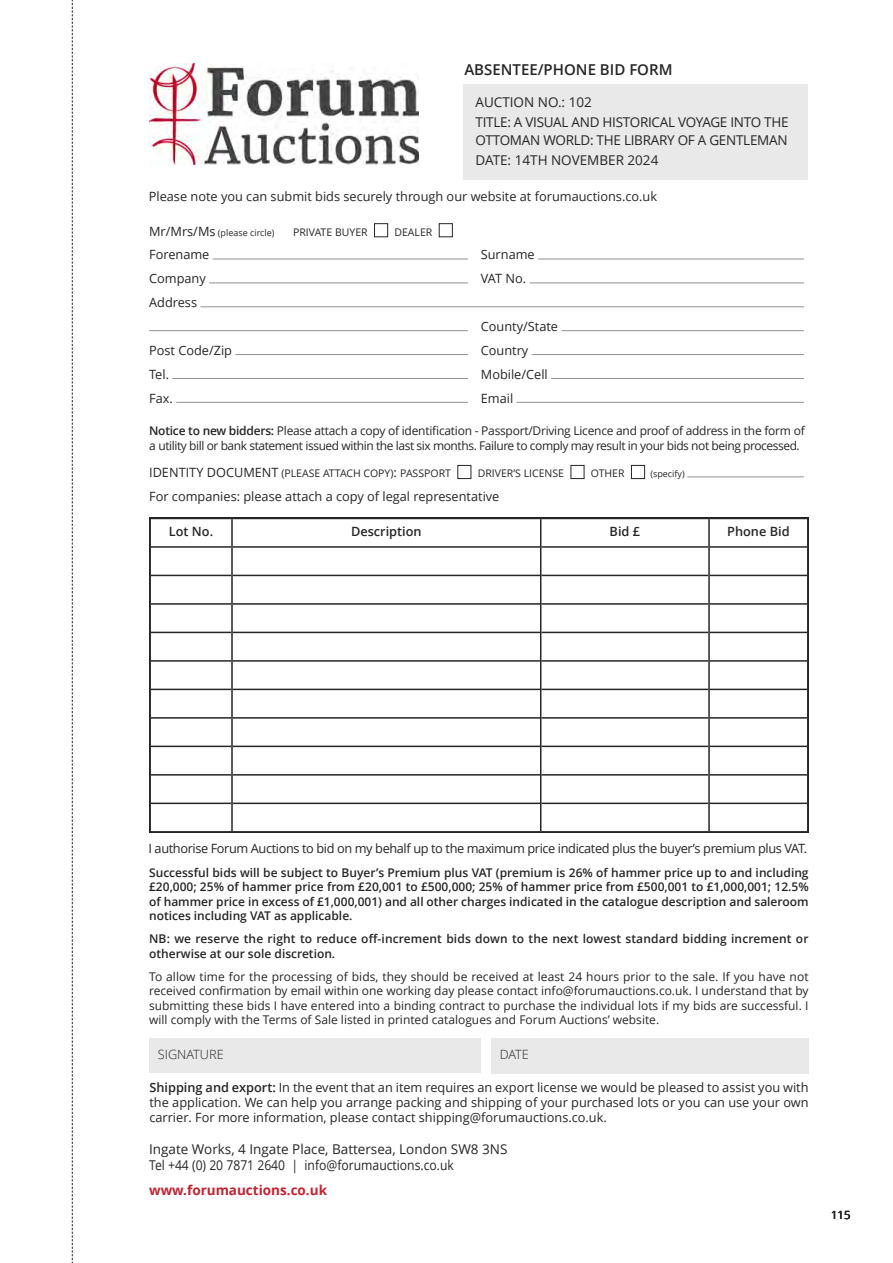
<style>
.page{position:relative;width:893px;height:1263px;background:#fff}
.page>*{position:absolute;margin:0;border:0;box-sizing:border-box;transform-origin:0 0}
.t1{font:600 15px "Open Sans";color:#272526}
.t2{font:13.5px/16.4px "Open Sans";color:#272526}
.t3{font:13.5px/17.9px "Open Sans";letter-spacing:-.02em;color:#272526}
.t4{font:700 13.5px "Open Sans";color:#c52230}
.t5{font:12.75px/15.5px "Open Sans";color:#272526;text-align:justify}
.t6{font:12.75px "Open Sans";letter-spacing:-.03em;color:#272526}
.t7{font:600 12.75px "Open Sans";color:#272526}
.t8{font:300 12.75px "Open Sans";color:#272526}
.t9{font:12px/14.5px "Open Sans";letter-spacing:-.02em;color:#272526}
.t10{font:600 12px/14.4px "Open Sans";color:#272526;text-align:justify}
.t11{font:11.25px "Open Sans";color:#272526}
.t12{font:10.5px "Open Sans";color:#272526}
.t13{font:9px "Open Sans";color:#272526}
.s1{font-size:12.75px}
.s2{font-weight:600}
</style>
<div class="page">
<svg style="left:72px;top:0;width:1px;height:1263px"></svg>
<div style="left:463px;top:84px;width:345px;height:96px;background:#e9e9e9"></div>
<hr style="left:213px;top:259px;width:255px;height:1px;background:#939293">
<div style="left:374px;top:223px;width:14px;height:14px;border:1px solid #272526"></div>
<div style="left:439px;top:223px;width:14px;height:14px;border:1px solid #272526"></div>
<hr style="left:538px;top:259px;width:266px;height:1px;background:#939293">
<hr style="left:209px;top:282px;width:259px;height:1px;background:#939293">
<hr style="left:529px;top:282px;width:275px;height:1px;background:#939293">
<hr style="left:200px;top:306px;width:604px;height:1px;background:#939293">
<hr style="left:149px;top:330px;width:319px;height:1px;background:#939293">
<hr style="left:561px;top:330px;width:243px;height:1px;background:#939293">
<hr style="left:235px;top:354px;width:233px;height:1px;background:#939293">
<hr style="left:532px;top:354px;width:272px;height:1px;background:#939293">
<hr style="left:172px;top:378px;width:296px;height:1px;background:#939293">
<hr style="left:551px;top:378px;width:253px;height:1px;background:#939293">
<hr style="left:176px;top:402px;width:292px;height:1px;background:#939293">
<hr style="left:517px;top:402px;width:287px;height:1px;background:#939293">
<div style="left:458px;top:465px;width:13px;height:14px;border:1px solid #272526"></div>
<div style="left:571px;top:465px;width:13px;height:14px;border:1px solid #272526"></div>
<div style="left:631px;top:465px;width:14px;height:14px;border:1px solid #272526"></div>
<hr style="left:687px;top:476px;width:117px;height:1px;background:#939293">
<img style="left:149px;top:64px;width:270px;height:100px">
<svg style="left:149px;top:518px;width:659px;height:314px"></svg>
<hr style="left:231px;top:519px;width:2px;height:312px;background:#272526">
<hr style="left:540px;top:519px;width:1px;height:312px;background:#272526">
<hr style="left:708px;top:519px;width:2px;height:312px;background:#272526">
<hr style="left:151px;top:546px;width:80px;height:2px;background:#272526">
<hr style="left:233px;top:546px;width:307px;height:2px;background:#272526">
<hr style="left:541px;top:546px;width:167px;height:2px;background:#272526">
<hr style="left:710px;top:546px;width:97px;height:2px;background:#272526">
<hr style="left:151px;top:575px;width:80px;height:1px;background:#272526">
<hr style="left:233px;top:575px;width:307px;height:1px;background:#272526">
<hr style="left:541px;top:575px;width:167px;height:1px;background:#272526">
<hr style="left:710px;top:575px;width:97px;height:1px;background:#272526">
<hr style="left:151px;top:603px;width:80px;height:2px;background:#272526">
<hr style="left:233px;top:603px;width:307px;height:2px;background:#272526">
<hr style="left:541px;top:603px;width:167px;height:2px;background:#272526">
<hr style="left:710px;top:603px;width:97px;height:2px;background:#272526">
<hr style="left:151px;top:632px;width:80px;height:1px;background:#272526">
<hr style="left:233px;top:632px;width:307px;height:1px;background:#272526">
<hr style="left:541px;top:632px;width:167px;height:1px;background:#272526">
<hr style="left:710px;top:632px;width:97px;height:1px;background:#272526">
<hr style="left:151px;top:660px;width:80px;height:2px;background:#272526">
<hr style="left:233px;top:660px;width:307px;height:2px;background:#272526">
<hr style="left:541px;top:660px;width:167px;height:2px;background:#272526">
<hr style="left:710px;top:660px;width:97px;height:2px;background:#272526">
<hr style="left:151px;top:689px;width:80px;height:1px;background:#272526">
<hr style="left:233px;top:689px;width:307px;height:1px;background:#272526">
<hr style="left:541px;top:689px;width:167px;height:1px;background:#272526">
<hr style="left:710px;top:689px;width:97px;height:1px;background:#272526">
<hr style="left:151px;top:717px;width:80px;height:2px;background:#272526">
<hr style="left:233px;top:717px;width:307px;height:2px;background:#272526">
<hr style="left:541px;top:717px;width:167px;height:2px;background:#272526">
<hr style="left:710px;top:717px;width:97px;height:2px;background:#272526">
<hr style="left:151px;top:746px;width:80px;height:1px;background:#272526">
<hr style="left:233px;top:746px;width:307px;height:1px;background:#272526">
<hr style="left:541px;top:746px;width:167px;height:1px;background:#272526">
<hr style="left:710px;top:746px;width:97px;height:1px;background:#272526">
<hr style="left:151px;top:774px;width:80px;height:2px;background:#272526">
<hr style="left:233px;top:774px;width:307px;height:2px;background:#272526">
<hr style="left:541px;top:774px;width:167px;height:2px;background:#272526">
<hr style="left:710px;top:774px;width:97px;height:2px;background:#272526">
<hr style="left:151px;top:802px;width:80px;height:2px;background:#272526">
<hr style="left:233px;top:802px;width:307px;height:2px;background:#272526">
<hr style="left:541px;top:802px;width:167px;height:2px;background:#272526">
<hr style="left:710px;top:802px;width:97px;height:2px;background:#272526">
<div style="left:149px;top:1038px;width:332px;height:34px;background:#e9e9e9"></div>
<div style="left:491px;top:1038px;width:317px;height:35px;background:#e9e9e9"></div>
<p class="t1" style="left:464px;top:59px;width:210px">ABSENTEE/PHONE BID FORM</p>
<p class="t2" style="left:475px;top:93px;width:118px">AUCTION NO.: 102</p>
<p class="t3" style="left:475px;top:113px;width:315px">TITLE: A VISUAL AND HISTORICAL VOYAGE INTO THE<br>OTTOMAN WORLD: THE LIBRARY OF A GENTLEMAN</p>
<p class="t2" style="left:475px;top:151px;width:184px">DATE: 14TH NOVEMBER 2024</p>
<p class="t5" style="left:149px;top:189px;width:510px">Please note you can submit bids securely through our website at forumauctions.co.uk</p>
<p class="t13" style="left:149px;top:226px;width:127px"><span class="s1">Mr/Mrs/Ms</span> (please circle)</p>
<p class="t12" style="left:293px;top:224px;width:76px">PRIVATE BUYER</p>
<p class="t12" style="left:394px;top:224px;width:39px">DEALER</p>
<p class="t5" style="left:149px;top:247px;width:62px">Forename</p>
<p class="t5" style="left:481px;top:247px;width:55px">Surname</p>
<p class="t5" style="left:149px;top:271px;width:58px">Company</p>
<p class="t5" style="left:481px;top:271px;width:47px">VAT No.</p>
<p class="t5" style="left:149px;top:294px;width:49px">Address</p>
<p class="t5" style="left:481px;top:318px;width:79px">County/State</p>
<p class="t5" style="left:149px;top:342px;width:84px">Post Code/Zip</p>
<p class="t5" style="left:481px;top:342px;width:49px">Country</p>
<p class="t5" style="left:149px;top:366px;width:21px">Tel.</p>
<p class="t5" style="left:481px;top:366px;width:68px">Mobile/Cell</p>
<p class="t5" style="left:149px;top:390px;width:25px">Fax.</p>
<p class="t5" style="left:481px;top:390px;width:34px">Email</p>
<p class="t9" style="left:149px;top:422px;width:657px;line-height:15px"><span class="s2">Notice to new bidders:</span> Please attach a copy of identification - Passport/Driving Licence and proof of address in the form of a utility bill or bank statement issued within the last six months. Failure to comply may result in your bids not being processed.</p>
<p class="t12" style="left:149px;top:466px;width:303px"><span class="s1">IDENTITY DOCUMENT</span> (PLEASE ATTACH COPY)<span class="s1">:</span> PASSPORT</p>
<p class="t12" style="left:478px;top:466px;width:88px">DRIVER’S LICENSE</p>
<p class="t12" style="left:591px;top:466px;width:35px">OTHER</p>
<p class="t13" style="left:650px;top:468px;width:36px">(specify)</p>
<p class="t5" style="left:149px;top:488px;width:352px">For companies: please attach a copy of legal representative</p>
<p class="t7" style="left:169px;top:522px;width:46px">Lot No.</p>
<p class="t7" style="left:351px;top:522px;width:72px">Description</p>
<p class="t7" style="left:610px;top:522px;width:32px">Bid £</p>
<p class="t7" style="left:727px;top:522px;width:64px">Phone Bid</p>
<p class="t6" style="left:149px;top:839px;width:660px">I authorise Forum Auctions to bid on my behalf up to the maximum price indicated plus the buyer’s premium plus VAT.</p>
<p class="t10" style="left:149px;top:865px;width:661px">Successful bids will be subject to Buyer’s Premium plus VAT (premium is 26% of hammer price up to and including £20,000; 25% of hammer price from £20,001 to £500,000; 25% of hammer price from £500,001 to £1,000,001; 12.5% of hammer price in excess of £1,000,001) and all other charges indicated in the catalogue description and saleroom notices including VAT as applicable.</p>
<p class="t10" style="left:149px;top:931px;width:661px">NB: we reserve the right to reduce off-increment bids down to the next lowest standard bidding increment or otherwise at our sole discretion.</p>
<p class="t9" style="left:149px;top:969px;width:661px;text-align:justify">To allow time for the processing of bids, they should be received at least 24 hours prior to the sale. If you have not received confirmation by email within one working day please contact info@forumauctions.co.uk. I understand that by submitting these bids I have entered into a binding contract to purchase the individual lots if my bids are successful. I will comply with the Terms of Sale listed in printed catalogues and Forum Auctions’ website.</p>
<p class="t8" style="left:158px;top:1045px;width:67px">SIGNATURE</p>
<p class="t8" style="left:500px;top:1045px;width:31px">DATE</p>
<p class="t5" style="left:149px;top:1079px;width:661px"><span class="s2">Shipping and export:</span> In the event that an item requires an export license we would be pleased to assist you with the application. We can help you arrange packing and shipping of your purchased lots or you can use your own carrier. For more information, please contact shipping@forumauctions.co.uk.</p>
<p class="t2" style="left:149px;top:1141px;width:360px">Ingate Works, 4 Ingate Place, Battersea, London SW8 3NS<br>Tel +44 (0) 20 7871 2640 | info@forumauctions.co.uk</p>
<p class="t4" style="left:149px;top:1181px;width:179px">www.forumauctions.co.uk</p>
<p class="t11" style="left:831px;top:1207px;width:21px">115</p>
</div>
